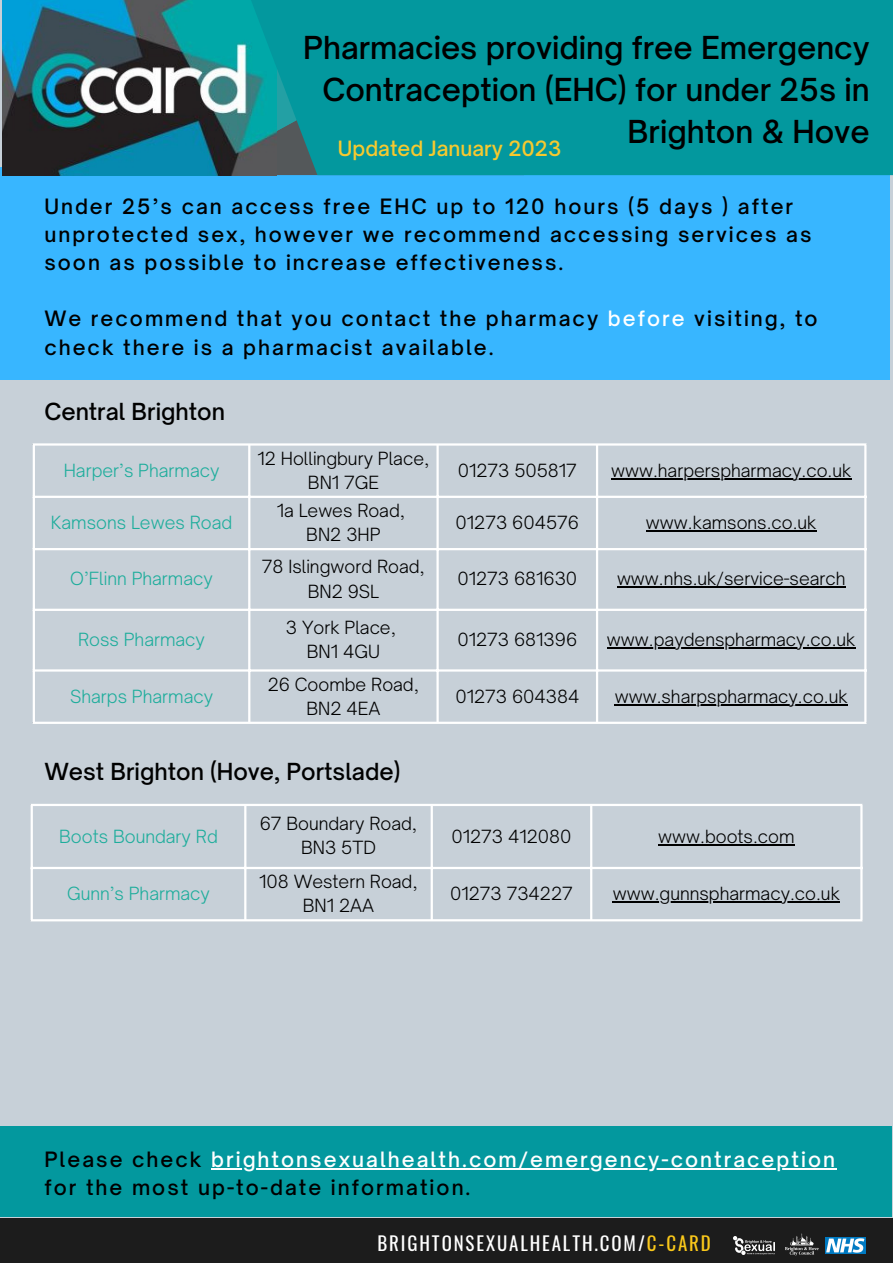
<style>
.page{position:relative;width:893px;height:1263px;background:#c7d0d8}
.page>*{position:absolute;margin:0;border:0;box-sizing:border-box;transform-origin:0 0}
.t1{font:500 30.3px/42.2px "Open Sauce One";color:#000;text-align:right}
.t2{font:500 22.5px "Open Sauce One";color:#000}
.t3{font:500 20.25px/28.1px "Open Sauce One";letter-spacing:.1em;color:#000}
.t4{font:500 20.25px/28.1px "Open Sauce One";letter-spacing:.1em;color:#fff}
.t5{font:500 20.17px "Open Sauce One";color:#f6c92f}
.t6{font:18.9px "Oswald";letter-spacing:.1em;color:#fff}
.t7{font:300 17.4px/24.2px "Open Sauce One";color:#000;text-align:center}
.t8{font:300 17.4px "Open Sauce One";color:#1ead9c}
.s1{color:#fff}
.s2{color:#000}
.s3{color:#fac81a}
</style>
<div class="page">
<div style="left:0;top:167px;width:889px;height:213px;background:#38b6ff"></div>
<svg style="left:2px;top:0;width:891px;height:175px;background:#118b92"></svg>
<div style="left:0;top:1218px;width:893px;height:45px;background:#1c1c1c"></div>
<img style="left:785px;top:1234px;width:33px;height:22px">
<img style="left:826px;top:1238px;width:40px;height:15px">
<img style="left:734px;top:1237px;width:40px;height:18px">
<div style="left:0;top:1126px;width:891px;height:91px;background:#03989e"></div>
<hr style="left:611px;top:478px;width:240px;height:1px;background:#000">
<hr style="left:646px;top:530px;width:170px;height:2px;background:#000">
<hr style="left:617px;top:586px;width:228px;height:2px;background:#000">
<hr style="left:607px;top:647px;width:248px;height:2px;background:#000">
<hr style="left:614px;top:704px;width:234px;height:1px;background:#000">
<hr style="left:33px;top:446px;width:2px;height:276px;background:#fff">
<hr style="left:248px;top:446px;width:2px;height:276px;background:#fff">
<hr style="left:436px;top:446px;width:3px;height:276px;background:#fff">
<hr style="left:596px;top:446px;width:2px;height:276px;background:#fff">
<hr style="left:864px;top:446px;width:2px;height:276px;background:#fff">
<hr style="left:33px;top:443px;width:833px;height:3px;background:#fff">
<hr style="left:33px;top:496px;width:833px;height:2px;background:#fff">
<hr style="left:33px;top:548px;width:833px;height:2px;background:#fff">
<hr style="left:33px;top:609px;width:833px;height:2px;background:#fff">
<hr style="left:33px;top:669px;width:833px;height:3px;background:#fff">
<hr style="left:33px;top:722px;width:833px;height:2px;background:#fff">
<hr style="left:658px;top:844px;width:136px;height:1px;background:#000">
<hr style="left:613px;top:901px;width:227px;height:2px;background:#000">
<hr style="left:31px;top:806px;width:2px;height:113px;background:#fff">
<hr style="left:244px;top:806px;width:2px;height:113px;background:#fff">
<hr style="left:430px;top:806px;width:3px;height:113px;background:#fff">
<hr style="left:590px;top:806px;width:2px;height:113px;background:#fff">
<hr style="left:860px;top:806px;width:2px;height:113px;background:#fff">
<hr style="left:31px;top:804px;width:831px;height:2px;background:#fff">
<hr style="left:31px;top:867px;width:831px;height:2px;background:#fff">
<hr style="left:31px;top:919px;width:831px;height:2px;background:#fff">
<hr style="left:211px;top:1168px;width:626px;height:2px;background:#fff">
<h1 class="t1" style="left:303px;top:26px;width:568px">Pharmacies providing free Emergency<br>Contraception (EHC) for under 25s in<br>Brighton &amp; Hove</h1>
<p class="t5" style="left:338px;top:136px;width:225px">Updated January 2023</p>
<p class="t3" style="left:44px;top:192px;width:768px">Under 25’s can access free EHC up to 120 hours (5 days ) after unprotected sex, however we recommend accessing services as soon as possible to increase effectiveness.</p>
<p class="t3" style="left:44px;top:305px;width:775px">We recommend that you contact the pharmacy <span class="s1">before</span> visiting, to check there is a pharmacist available.</p>
<p class="t2" style="left:44px;top:397px;width:182px">Central Brighton</p>
<p class="t8" style="left:64px;top:459px;width:157px">Harper’s Pharmacy</p>
<p class="t7" style="left:257px;top:446px;width:174px">12 Hollingbury Place,<br>BN1 7GE</p>
<p class="t7" style="left:458px;top:458px;width:121px">01273 505817</p>
<p class="t7" style="left:611px;top:458px;width:242px">www.harperspharmacy.co.uk</p>
<p class="t8" style="left:51px;top:511px;width:183px">Kamsons Lewes Road</p>
<p class="t7" style="left:277px;top:498px;width:130px">1a Lewes Road,<br>BN2 3HP</p>
<p class="t7" style="left:455px;top:510px;width:125px">01273 604576</p>
<p class="t7" style="left:646px;top:510px;width:172px">www.kamsons.co.uk</p>
<p class="t8" style="left:70px;top:568px;width:144px">O’Flinn Pharmacy</p>
<p class="t7" style="left:262px;top:555px;width:165px">78 Islingword Road,<br>BN2 9SL</p>
<p class="t7" style="left:457px;top:566px;width:121px">01273 681630</p>
<p class="t7" style="left:617px;top:566px;width:230px">www.nhs.uk/service-search</p>
<p class="t8" style="left:78px;top:628px;width:128px">Ross Pharmacy</p>
<p class="t7" style="left:286px;top:615px;width:112px">3 York Place,<br>BN1 4GU</p>
<p class="t7" style="left:457px;top:627px;width:121px">01273 681396</p>
<p class="t7" style="left:607px;top:627px;width:250px">www.paydenspharmacy.co.uk</p>
<p class="t8" style="left:70px;top:685px;width:145px">Sharps Pharmacy</p>
<p class="t7" style="left:268px;top:672px;width:153px">26 Coombe Road,<br>BN2 4EA</p>
<p class="t7" style="left:455px;top:684px;width:125px">01273 604384</p>
<p class="t7" style="left:614px;top:684px;width:235px">www.sharpspharmacy.co.uk</p>
<p class="t2" style="left:44px;top:758px;width:357px">West Brighton (Hove, Portslade)</p>
<p class="t8" style="left:59px;top:825px;width:160px">Boots Boundary Rd</p>
<p class="t7" style="left:260px;top:811px;width:159px">67 Boundary Road,<br>BN3 5TD</p>
<p class="t7" style="left:451px;top:824px;width:122px">01273 412080</p>
<p class="t7" style="left:658px;top:824px;width:138px">www.boots.com</p>
<p class="t8" style="left:67px;top:883px;width:144px">Gunn’s Pharmacy</p>
<p class="t7" style="left:259px;top:869px;width:160px">108 Western Road,<br>BN1 2AA</p>
<p class="t7" style="left:450px;top:881px;width:124px">01273 734227</p>
<p class="t7" style="left:613px;top:881px;width:229px">www.gunnspharmacy.co.uk</p>
<p class="t4" style="left:44px;top:1145px;width:792px"><span class="s2">Please check</span> brightonsexualhealth.com/emergency-contraception <span class="s2">for the most up-to-date information.</span></p>
<p class="t6" style="left:377px;top:1229px;width:335px">BRIGHTONSEXUALHEALTH.COM/<span class="s3">C-CARD</span></p>
</div>
